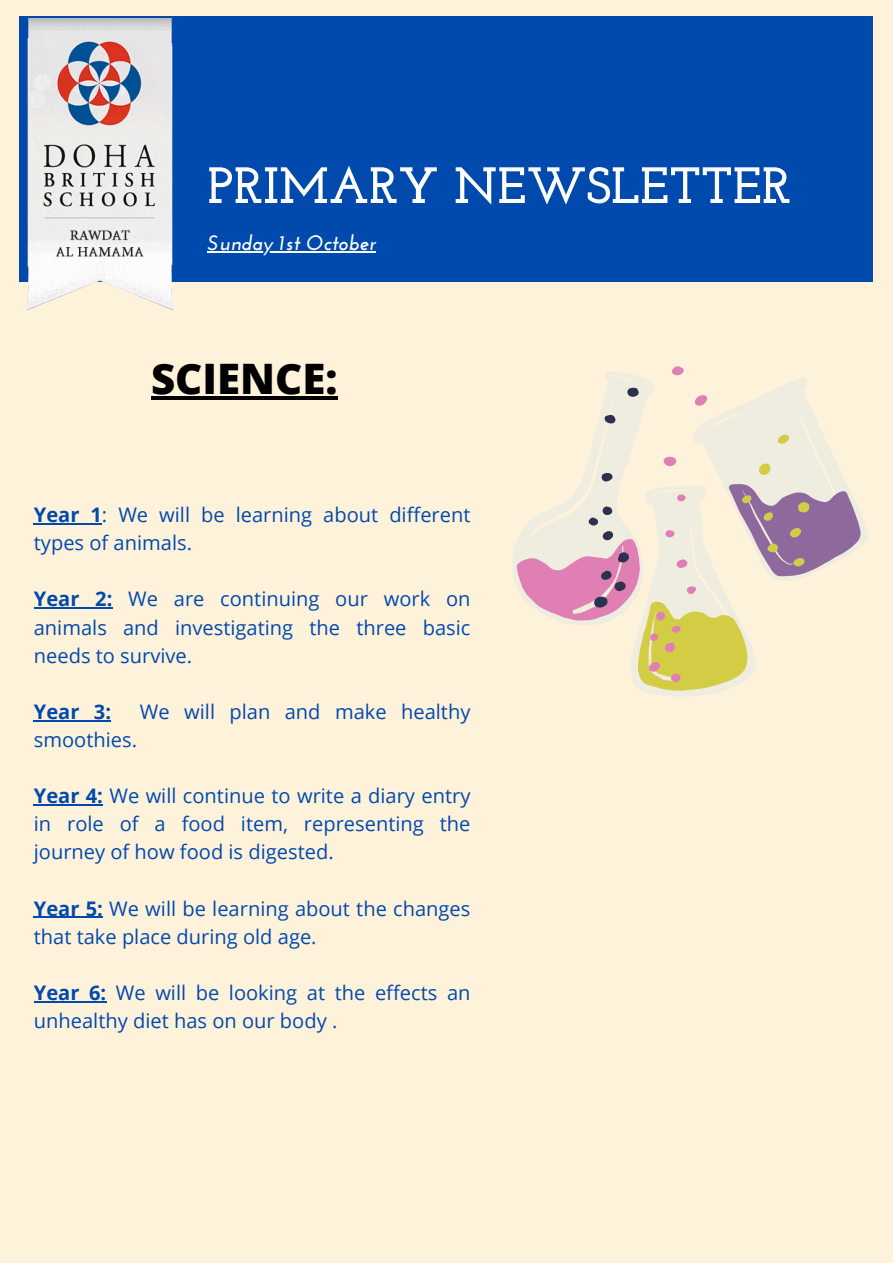
<style>
.page{position:relative;width:893px;height:1264px;background:#fff}
.page>*{position:absolute;margin:0;border:0;box-sizing:border-box;transform-origin:0 0}
.t1{font:700 51px "Josefin Slab";color:#fff}
.t2{font:800 42px "Open Sans";color:#000}
.t3{font:italic 700 21px "Josefin Sans";color:#fff}
.t4{font:20.1px/28px "Open Sans";color:#004aad}
.t5{font:700 20.1px "Open Sans";color:#004aad}
.s1{font-weight:700}
</style>
<div class="page">
<div style="left:0;top:0;width:892px;height:1262px;background:#fff2db"></div>
<div style="left:19px;top:17px;width:853px;height:265px;background:#004aad"></div>
<img style="left:26px;top:18px;width:148px;height:293px">
<svg style="left:512px;top:378px;width:356px;height:318px"></svg>
<svg style="left:516px;top:366px;width:191px;height:316px"></svg>
<svg style="left:588px;top:388px;width:272px;height:302px"></svg>
<hr style="left:207px;top:251px;width:169px;height:1px;background:#fff">
<hr style="left:151px;top:397px;width:186px;height:3px;background:#000">
<hr style="left:34px;top:523px;width:68px;height:1px;background:#004aad">
<hr style="left:34px;top:607px;width:78px;height:1px;background:#004aad">
<hr style="left:34px;top:720px;width:77px;height:1px;background:#004aad">
<hr style="left:34px;top:804px;width:69px;height:1px;background:#004aad">
<hr style="left:34px;top:916px;width:69px;height:1px;background:#004aad">
<hr style="left:34px;top:1001px;width:72px;height:1px;background:#004aad">
<p class="t1" style="left:207px;top:165px;width:585px">PRIMARY NEWSLETTER</p>
<p class="t3" style="left:207px;top:234px;width:170px">Sunday 1st October</p>
<p class="t2" style="left:151px;top:349px;width:188px">SCIENCE:</p>
<p class="t4" style="left:34px;top:500px;width:438px"><span class="s1">Year 1</span>: We will be learning about different types of animals.</p>
<p class="t4" style="left:34px;top:584px;width:438px;text-align:justify"><span class="s1">Year 2:</span> We are continuing our work on animals and investigating the three basic needs to survive.</p>
<p class="t5" style="left:34px;top:697px;width:79px">Year 3:</p>
<p class="t4" style="left:140px;top:697px;width:332px">We will plan and make healthy</p>
<p class="t4" style="left:34px;top:725px;width:105px">smoothies.</p>
<p class="t4" style="left:34px;top:781px;width:438px;text-align:justify"><span class="s1">Year 4:</span> We will continue to write a diary entry in role of a food item, representing the journey of how food is digested.</p>
<p class="t4" style="left:34px;top:893px;width:438px"><span class="s1">Year 5:</span> We will be learning about the changes that take place during old age.</p>
<p class="t4" style="left:34px;top:978px;width:438px"><span class="s1">Year 6:</span> We will be looking at the effects an unhealthy diet has on our body .</p>
</div>
